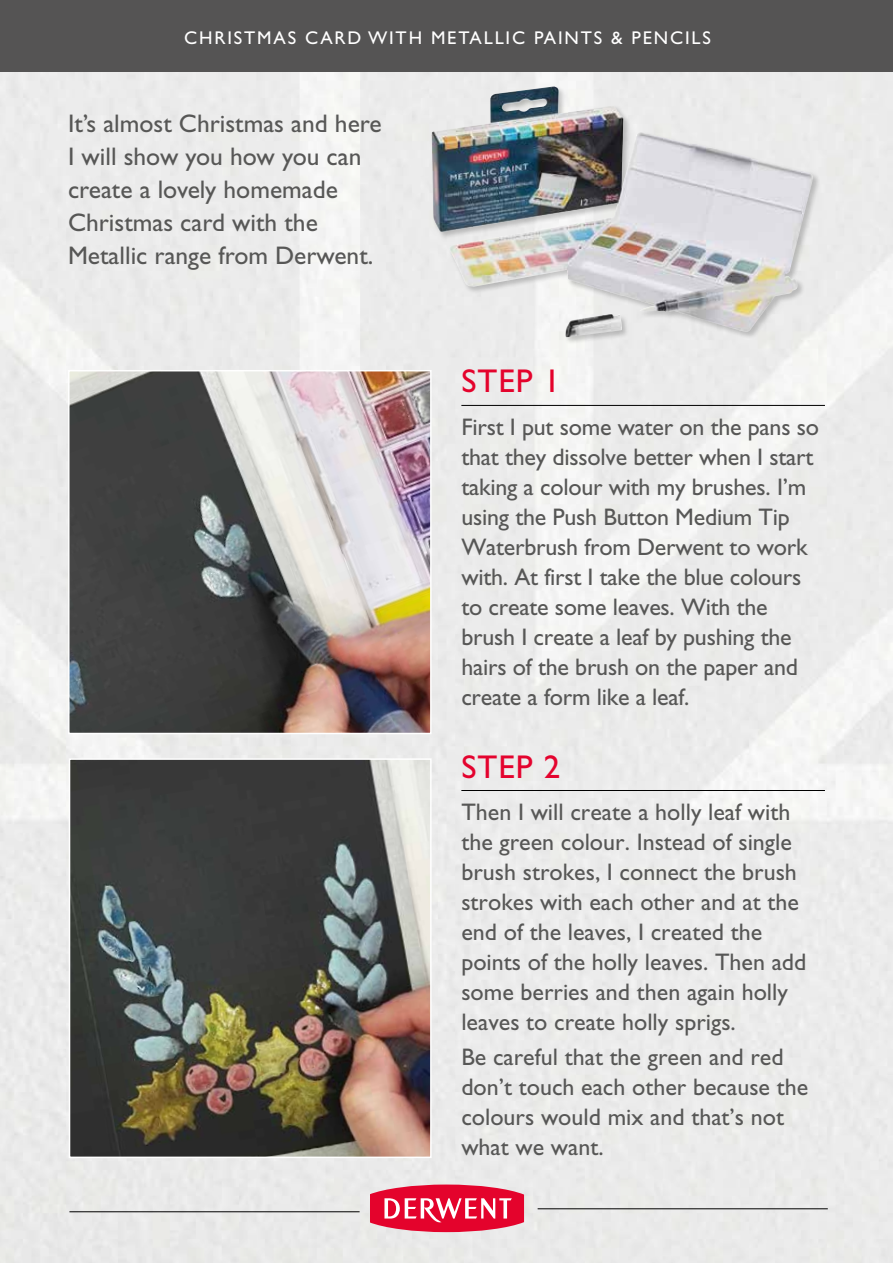
<style>
.page{position:relative;width:893px;height:1263px;background:#fff}
.page>*{position:absolute;margin:0;border:0;box-sizing:border-box;transform-origin:0 0}
.t1{font:33px "Gill Sans Std";color:#e4032c}
.t2{font:33px "Gill Sans Std";color:#e4032e}
.t3{font:25.5px/33px "Gill Sans Std";color:#575756}
.t4{font:24px/30px "Gill Sans Std";color:#575756}
.t5{font:18.45px "Gill Sans Std";letter-spacing:.1em;color:#fff}
</style>
<div class="page">
<hr style="left:461px;top:405px;width:364px;height:1px;background:#000">
<hr style="left:461px;top:790px;width:364px;height:1px;background:#000">
<svg style="left:370px;top:1184px;width:154px;height:48px;background:#e84361"></svg>
<hr style="left:69px;top:1211px;width:291px;height:1px;background:#000">
<hr style="left:538px;top:1208px;width:290px;height:1px;background:#000">
<div style="left:0;top:0;width:893px;height:72px;background:#555454"></div>
<img style="left:71px;top:373px;width:358px;height:358px">
<div style="left:68px;top:370px;width:364px;height:364px;border:2px solid #fff"></div>
<div style="left:430px;top:85px;width:390px;height:259px;background:#ebebeb"></div>
<img style="left:432px;top:86px;width:381px;height:251px">
<img style="left:72px;top:761px;width:357px;height:394px">
<div style="left:69px;top:758px;width:363px;height:400px;border:2px solid #fff"></div>
<p class="t5" style="left:184px;top:27px;width:528px">CHRISTMAS CARD WITH METALLIC PAINTS &amp; PENCILS</p>
<p class="t3" style="left:68px;top:107px;width:315px">It’s almost Christmas and here<br>I will show you how you can create a lovely homemade<br>Christmas card with the<br>Metallic range from Derwent.</p>
<h1 class="t1" style="left:461px;top:362px;width:100px">STEP 1</h1>
<p class="t4" style="left:461px;top:412px;width:359px">First I put some water on the pans so that they dissolve better when I start taking a colour with my brushes. I’m using the Push Button Medium Tip Waterbrush from Derwent to work with. At first I take the blue colours to create some leaves. With the brush I create a leaf by pushing the hairs of the brush on the paper and create a form like a leaf.</p>
<h1 class="t2" style="left:461px;top:747px;width:100px">STEP 2</h1>
<p class="t4" style="left:461px;top:797px;width:346px">Then I will create a holly leaf with the green colour. Instead of single brush strokes, I connect the brush strokes with each other and at the end of the leaves, I created the points of the holly leaves. Then add some berries and then again holly leaves to create holly sprigs.</p>
<p class="t4" style="left:461px;top:1042px;width:348px">Be careful that the green and red don’t touch each other because the colours would mix and that’s not what we want.</p>
</div>
